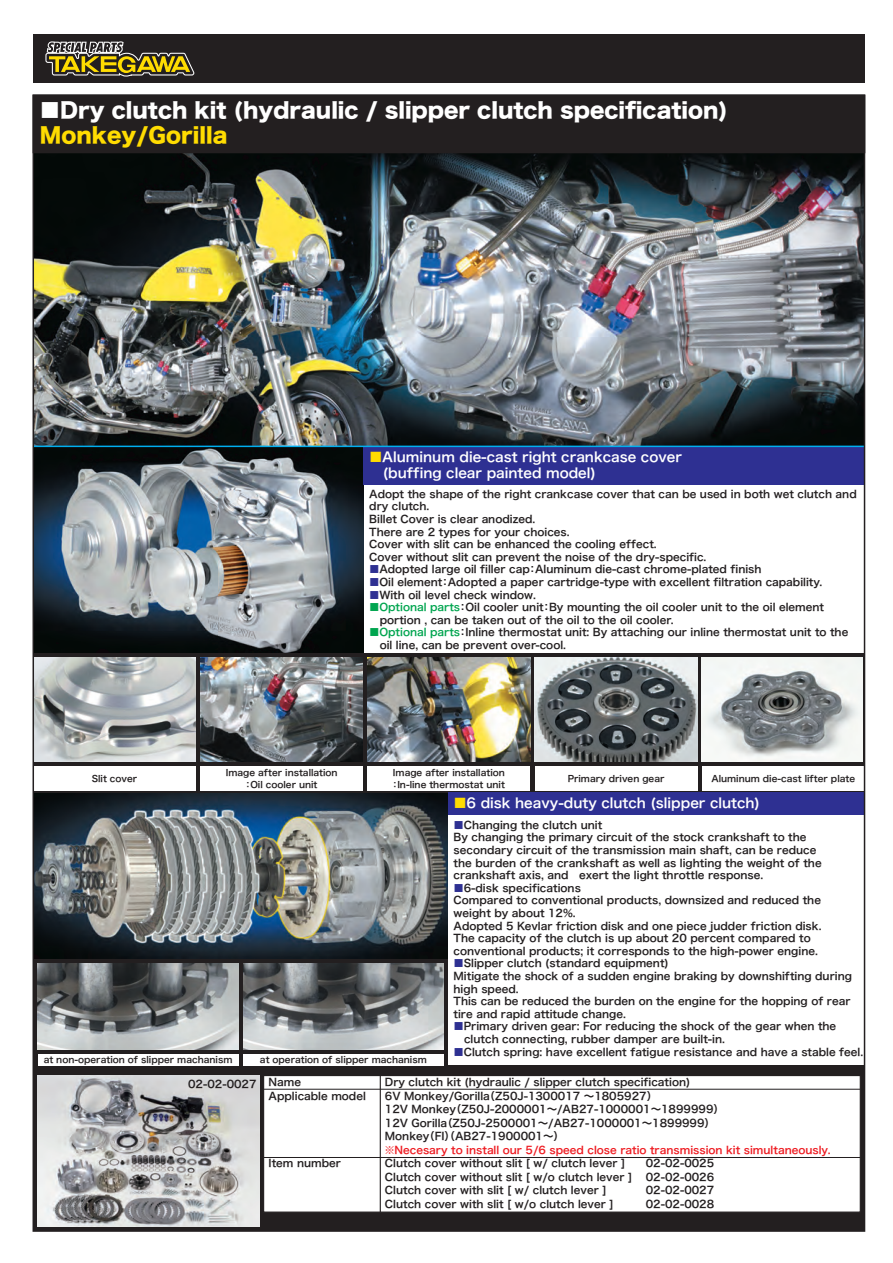
<style>
.page{position:relative;width:893px;height:1263px;background:#fff}
.page>*{position:absolute;margin:0;border:0;box-sizing:border-box;transform-origin:0 0}
.t1{font:21px "Hira Kaku Std N W8";color:#fff}
.t2{font:21px "Hira Kaku Std N W8";color:#ffdc01}
.t3{font:13.5px/16.2px "Hira Kaku Pro W6";color:#fff}
.t4{font:10.5px/12.6px "Hira Kaku Pro W6";color:#231f20}
.t5{font:10.5px "Hira Kaku Pro W6";color:#ee1d23}
.t6{font:9px/12px "Hira Kaku Pro W6";color:#231f20;text-align:center}
.s1{color:#ffdc01}
.s2{color:#2e3092}
.s3{color:#00a54f}
</style>
<div class="page">
<img style="left:36px;top:153px;width:826px;height:293px">
<div style="left:33px;top:1066px;width:831px;height:165px;background:#231f20"></div>
<div style="left:33px;top:958px;width:415px;height:112px;background:#231f20"></div>
<img style="left:36px;top:792px;width:412px;height:166px">
<img style="left:36px;top:447px;width:327px;height:206px">
<svg style="left:36px;top:653px;width:826px;height:139px;background:#3b3839"></svg>
<img style="left:36px;top:658px;width:160px;height:103px">
<img style="left:200px;top:658px;width:163px;height:104px">
<img style="left:368px;top:658px;width:162px;height:103px">
<img style="left:535px;top:658px;width:162px;height:103px">
<img style="left:702px;top:658px;width:160px;height:104px">
<div style="left:363px;top:446px;width:501px;height:39px;background:#2e3092"></div>
<div style="left:448px;top:792px;width:416px;height:23px;background:#2e3092"></div>
<hr style="left:33px;top:446px;width:831px;height:1px;background:#00aeef">
<div style="left:33px;top:95px;width:832px;height:58px;background:#231f20"></div>
<div style="left:33px;top:34px;width:831px;height:49px;background:#231f20"></div>
<svg style="left:45px;top:41px;width:150px;height:36px"></svg>
<img style="left:38px;top:1075px;width:221px;height:151px">
<div style="left:33px;top:766px;width:163px;height:25px;background:#fff"></div>
<div style="left:200px;top:766px;width:163px;height:25px;background:#fff"></div>
<div style="left:368px;top:766px;width:162px;height:25px;background:#fff"></div>
<div style="left:535px;top:766px;width:162px;height:25px;background:#fff"></div>
<div style="left:702px;top:766px;width:162px;height:25px;background:#fff"></div>
<div style="left:38px;top:1054px;width:200px;height:12px;background:#fff"></div>
<img style="left:38px;top:963px;width:200px;height:86px">
<div style="left:243px;top:1054px;width:201px;height:12px;background:#fff"></div>
<img style="left:244px;top:963px;width:200px;height:86px">
<div style="left:263px;top:1075px;width:598px;height:138px;background:#fff;border:1px solid #231f20"></div>
<hr style="left:380px;top:1075px;width:1px;height:137px;background:#231f20">
<hr style="left:264px;top:1089px;width:596px;height:1px;background:#231f20">
<hr style="left:264px;top:1157px;width:596px;height:1px;background:#231f20">
<h1 class="t1" style="left:40px;top:98px;width:690px">■Dry clutch kit (hydraulic / slipper clutch specification)</h1>
<h1 class="t2" style="left:40px;top:124px;width:189px">Monkey/Gorilla</h1>
<p class="t3" style="left:383px;top:448px;width:301px;text-indent:-14px"><span class="s1">■</span>Aluminum die-cast right crankcase cover (buffing clear painted model)</p>
<p class="t4" style="left:369px;top:487px;width:489px">Adopt the shape of the right crankcase cover that can be used in both wet clutch and dry clutch.<br>Billet Cover is clear anodized.<br>There are 2 types for your choices.<br>Cover with slit can be enhanced the cooling effect.<br>Cover without slit can prevent the noise of the dry-specific.</p>
<p class="t4" style="left:369px;top:563px;width:394px"><span class="s2">■</span>Adopted large oil filler cap：Aluminum die-cast chrome-plated finish</p>
<p class="t4" style="left:369px;top:575px;width:455px"><span class="s2">■</span>Oil element：Adopted a paper cartridge-type with excellent filtration capability.</p>
<p class="t4" style="left:369px;top:588px;width:168px"><span class="s2">■</span>With oil level check window.</p>
<p class="t4" style="left:369px;top:600px;width:457px"><span class="s3">■Optional parts</span>：Oil cooler unit：By mounting the oil cooler unit to the oil element　portion , can be taken out of the oil to the oil cooler.</p>
<p class="t4" style="left:369px;top:626px;width:481px"><span class="s3">■Optional parts</span>：Inline thermostat unit: By attaching our inline thermostat unit to the　oil line, can be prevent over-cool.</p>
<p class="t6" style="left:92px;top:772px;width:47px">Slit cover</p>
<p class="t6" style="left:226px;top:767px;width:113px">Image after installation：Oil cooler unit</p>
<p class="t6" style="left:391px;top:767px;width:116px;text-align:left">Image after installation：In-line thermostat unit</p>
<p class="t6" style="left:568px;top:772px;width:98px">Primary driven gear</p>
<p class="t6" style="left:711px;top:772px;width:145px">Aluminum die-cast lifter plate</p>
<p class="t3" style="left:453px;top:794px;width:308px"><span class="s1">■</span>6 disk heavy-duty clutch (slipper clutch)</p>
<p class="t4" style="left:453px;top:818px;width:370px"><span class="s2">■</span>Changing the clutch unit<br>By changing the primary circuit of the stock crankshaft to the secondary circuit of the transmission main shaft, can be reduce the burden of the crankshaft as well as lighting the weight of the crankshaft axis, and　exert the light throttle response.</p>
<p class="t4" style="left:453px;top:881px;width:370px"><span class="s2">■</span>6-disk specifications<br>Compared to conventional products, downsized and reduced the weight by about 12%.<br>Adopted 5 Kevlar friction disk and one piece judder friction disk.<br>The capacity of the clutch is up about 20 percent compared to conventional products; it corresponds to the high-power engine.</p>
<p class="t4" style="left:453px;top:957px;width:400px"><span class="s2">■</span>Slipper clutch (standard equipment)<br>Mitigate the shock of a sudden engine braking by downshifting during high speed.<br>This can be reduced the burden on the engine for the hopping of rear tire and rapid attitude change.</p>
<p class="t4" style="left:453px;top:1020px;width:384px"><span class="s2">■</span>Primary driven gear: For reducing the shock of the gear when the　clutch connecting, rubber damper are built-in.</p>
<p class="t4" style="left:453px;top:1045px;width:411px"><span class="s2">■</span>Clutch spring: have excellent fatigue resistance and have a stable feel.</p>
<p class="t6" style="left:44px;top:1053px;width:190px">at non-operation of slipper machanism</p>
<p class="t6" style="left:260px;top:1053px;width:168px">at operation of slipper machanism</p>
<p class="t4" style="left:385px;top:1075px;width:341px;line-height:13.5px">Dry clutch kit (hydraulic / slipper clutch specification)<br>6V Monkey/Gorilla（Z50J-1300017 ～1805927）<br>12V Monkey（Z50J-2000001～/AB27-1000001～1899999）12V Gorilla（Z50J-2500001～/AB27-1000001～1899999）Monkey（FI）（AB27-1900001～）　</p>
<p class="t5" style="left:384px;top:1140px;width:447px">※Necesary to install our 5/6 speed close ratio transmission kit simultaneously.</p>
<p class="t4" style="left:385px;top:1156px;width:249px;line-height:13.5px">Clutch cover without slit [ w/ clutch lever ] Clutch cover without slit [ w/o clutch lever ] Clutch cover with slit [ w/ clutch lever ] Clutch cover with slit [ w/o clutch lever ]</p>
<p class="t4" style="left:269px;top:1075px;width:99px;line-height:13.5px">Name<br>Applicable model</p>
<p class="t4" style="left:188px;top:1077px;width:70px">02-02-0027</p>
<p class="t4" style="left:269px;top:1156px;width:74px">Item number</p>
<p class="t4" style="left:646px;top:1156px;width:70px;line-height:13.5px;text-align:justify">02-02-0025<br>02-02-0026<br>02-02-0027<br>02-02-0028</p>
</div>
